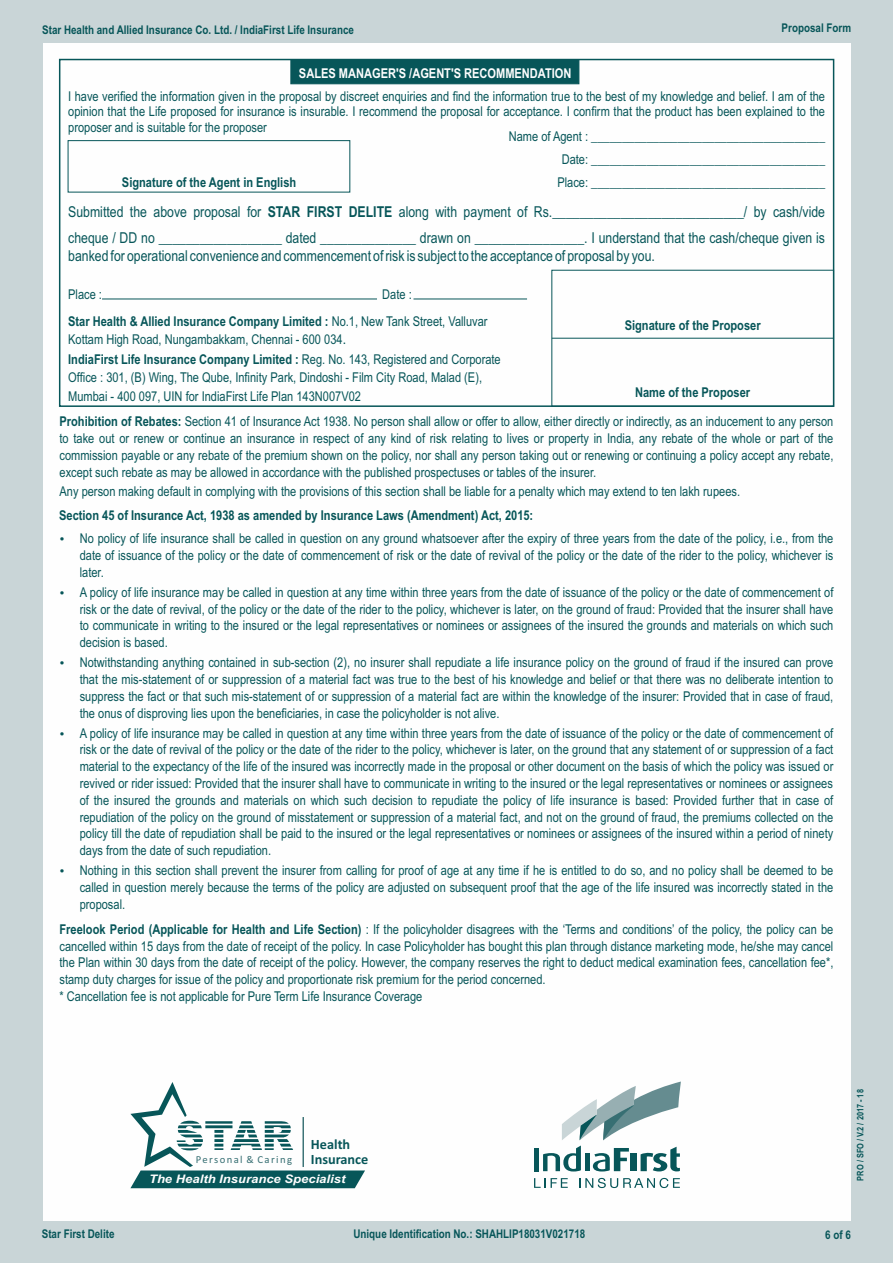
<style>
.page{position:relative;width:893px;height:1263px;background:#c9d5d7}
.page>*{position:absolute;margin:0;border:0;box-sizing:border-box;transform-origin:0 0}
.t1{font:15px/25.5px "Arial Narrow";color:#075659}
.t2{font:700 14.25px "Calibri";color:#075659}
.t3{font:13.5px/16.8px "Arial Narrow";color:#075659;text-align:justify}
.t4{font:700 13.5px "Arial Narrow";color:#075659}
.t5{font:700 13.5px "Arial Narrow";color:#fefefe}
.t6{font:700 12px "Arial Narrow";color:#075659}
.t7{font:italic 700 11.85px "Arial";color:#fefefe;scale:1.11 1}
.t8{font:10.65px "Calibri";letter-spacing:.13em;color:#376f73}
.t9{font:700 9px "Arial Narrow";color:#075659}
.s1{font-weight:700}
.s2{font-family:"Calibri"}
</style>
<div class="page">
<div style="left:43px;top:43px;width:807px;height:1177px;background:#fefefe"></div>
<svg style="left:534px;top:1178px;width:34px;height:10px"></svg>
<svg style="left:579px;top:1178px;width:101px;height:10px"></svg>
<div style="left:534px;top:1148px;width:5px;height:23px;background:#075659"></div>
<svg style="left:543px;top:1081px;width:138px;height:90px"></svg>
<svg style="left:290px;top:62px;width:290px;height:23px;background:#0f5b5e"></svg>
<div style="left:59px;top:59px;width:775px;height:348px;border:2px solid #075659"></div>
<div style="left:68px;top:140px;width:282px;height:52px;border:1px solid #075659"></div>
<div style="left:551px;top:270px;width:283px;height:137px;border:1px solid #075659"></div>
<hr style="left:552px;top:338px;width:282px;height:1px;background:#075659">
<hr style="left:102px;top:299px;width:275px;height:1px;background:#075659">
<hr style="left:413px;top:299px;width:114px;height:1px;background:#075659">
<svg style="left:130px;top:1082px;width:235px;height:106px"></svg>
<hr style="left:302px;top:1117px;width:2px;height:50px;background:#376f73">
<p class="t6" style="left:42px;top:25px;width:313px">Star Health and Allied Insurance Co. Ltd. / IndiaFirst Life Insurance</p>
<p class="t6" style="left:782px;top:23px;width:71px">Proposal Form</p>
<p class="t5" style="left:299px;top:68px;width:274px">SALES MANAGER'S /AGENT'S RECOMMENDATION</p>
<p class="t3" style="left:68px;top:90px;width:758px;line-height:15.3px">I have verified the information given in the proposal by discreet enquiries and find the information true to the best of my knowledge and belief. I am of the opinion that the Life proposed for insurance is insurable. I recommend the proposal for acceptance. I confirm that the product has been explained to the proposer and is suitable for the proposer</p>
<p class="t3" style="left:509px;top:126px;width:318px;line-height:23px;text-align:right">Name of Agent : ______________________________________<br>Date: ______________________________________</p>
<p class="t4" style="left:122px;top:177px;width:176px">Signature of the Agent in English</p>
<p class="t3" style="left:557px;top:175px;width:269px">Place: ______________________________________</p>
<p class="t1" style="left:68px;top:200px;width:758px">Submitted the above proposal for <span class="s1">STAR FIRST DELITE</span> along with payment of Rs.____________________________/ by cash/vide cheque / DD no __________________ dated ______________ drawn on ________________. I understand that the cash/cheque given is</p>
<p class="t1" style="left:68px;top:245px;width:588px">banked for operational convenience and commencement of risk is subject to the acceptance of proposal by you.</p>
<p class="t3" style="left:68px;top:287px;width:35px">Place :</p>
<p class="t3" style="left:382px;top:287px;width:31px">Date :</p>
<p class="t3" style="left:68px;top:313px;width:434px;line-height:18.8px;text-align:left"><span class="s1">Star Health &amp; Allied Insurance Company Limited :</span> No.1, New Tank Street, Valluvar Kottam High Road, Nungambakkam, Chennai - 600 034<span class="s2">.<br></span><span class="s1">IndiaFirst Life Insurance Company Limited :</span> Reg. No. 143, Registered and Corporate Office : 301, (B) Wing, The Qube, Infinity Park, Dindoshi - Film City Road, Malad (E), Mumbai - 400 097, UIN for IndiaFirst Life Plan 143N007V02</p>
<p class="t4" style="left:625px;top:320px;width:137px">Signature of the Proposer</p>
<p class="t4" style="left:635px;top:387px;width:117px">Name of the Proposer</p>
<p class="t3" style="left:60px;top:414px;width:775px"><span class="s1">Prohibition of Rebates:</span> Section 41 of Insurance Act 1938. No person shall allow or offer to allow, either directly or indirectly, as an inducement to any person to take out or renew or continue an insurance in respect of any kind of risk relating to lives or property in India, any rebate of the whole or part of the commission payable or any rebate of the premium shown on the policy, nor shall any person taking out or renewing or continuing a policy accept any rebate, except such rebate as may be allowed in accordance with the published prospectuses or tables of the insurer.</p>
<p class="t3" style="left:60px;top:484px;width:682px">Any person making default in complying with the provisions of this section shall be liable for a penalty which may extend to ten lakh rupees.</p>
<p class="t4" style="left:59px;top:510px;width:476px">Section 45 of Insurance Act, 1938 as amended by Insurance Laws (Amendment) Act, 2015:</p>
<p class="t3" style="left:80px;top:531px;width:755px">No policy of life insurance shall be called in question on any ground whatsoever after the expiry of three years from the date of the policy, i.e., from the date of issuance of the policy or the date of commencement of risk or the date of revival of the policy or the date of the rider to the policy, whichever is later.</p>
<p class="t3" style="left:80px;top:585px;width:755px">A policy of life insurance may be called in question at any time within three years from the date of issuance of the policy or the date of commencement of risk or the date of revival, of the policy or the date of the rider to the policy, whichever is later, on the ground of fraud: Provided that the insurer shall have to communicate in writing to the insured or the legal representatives or nominees or assignees of the insured the grounds and materials on which such decision is based.</p>
<p class="t3" style="left:80px;top:655px;width:755px">Notwithstanding anything contained in sub-section (2), no insurer shall repudiate a life insurance policy on the ground of fraud if the insured can prove that the mis-statement of or suppression of a material fact was true to the best of his knowledge and belief or that there was no deliberate intention to suppress the fact or that such mis-statement of or suppression of a material fact are within the knowledge of the insurer: Provided that in case of fraud, the onus of disproving lies upon the beneficiaries, in case the policyholder is not alive.</p>
<p class="t3" style="left:80px;top:726px;width:755px">A policy of life insurance may be called in question at any time within three years from the date of issuance of the policy or the date of commencement of risk or the date of revival of the policy or the date of the rider to the policy, whichever is later, on the ground that any statement of or suppression of a fact material to the expectancy of the life of the insured was incorrectly made in the proposal or other document on the basis of which the policy was issued or revived or rider issued: Provided that the insurer shall have to communicate in writing to the insured or the legal representatives or nominees or assignees of the insured the grounds and materials on which such decision to repudiate the policy of life insurance is based: Provided further that in case of repudiation of the policy on the ground of misstatement or suppression of a material fact, and not on the ground of fraud, the premiums collected on the policy till the date of repudiation shall be paid to the insured or the legal representatives or nominees or assignees of the insured within a period of ninety days from the date of such repudiation.</p>
<p class="t3" style="left:80px;top:863px;width:755px">Nothing in this section shall prevent the insurer from calling for proof of age at any time if he is entitled to do so, and no policy shall be deemed to be called in question merely because the terms of the policy are adjusted on subsequent proof that the age of the life insured was incorrectly stated in the proposal.</p>
<p class="t3" style="left:60px;top:922px;width:775px;text-align:left"><span class="s1">Freelook Period (Applicable for Health and Life Section)</span> : If the policyholder disagrees with the ‘Terms and conditions’ of the policy, the policy can be cancelled within 15 days from the date of receipt of the policy. In case Policyholder has bought this plan through distance marketing mode, he/she may cancel the Plan within 30 days from the date of receipt of the policy. However, the company reserves the right to deduct medical examination fees, cancellation fee*, stamp duty charges for issue of the policy and proportionate risk premium for the period concerned.<br>* Cancellation fee is not applicable for Pure Term Life Insurance Coverage</p>
<p class="t2" style="left:311px;top:1139px;width:41px">Health</p>
<p class="t8" style="left:196px;top:1155px;width:98px">Personal &amp; Caring</p>
<p class="t2" style="left:311px;top:1153px;width:59px">Insurance</p>
<p class="t7" style="left:149px;top:1174px;width:178px">The Health Insurance Specialist</p>
<p class="t9" style="left:857px;top:1180px;width:93px;rotate:-90deg">PRO / SFO / V.2 / 2017 - 18</p>
<p class="t6" style="left:42px;top:1229px;width:74px">Star First Delite</p>
<p class="t6" style="left:353px;top:1229px;width:233px">Unique Identification No.: SHAHLIP18031V021718</p>
<p class="t6" style="left:825px;top:1230px;width:27px">6 of 6</p>
</div>
